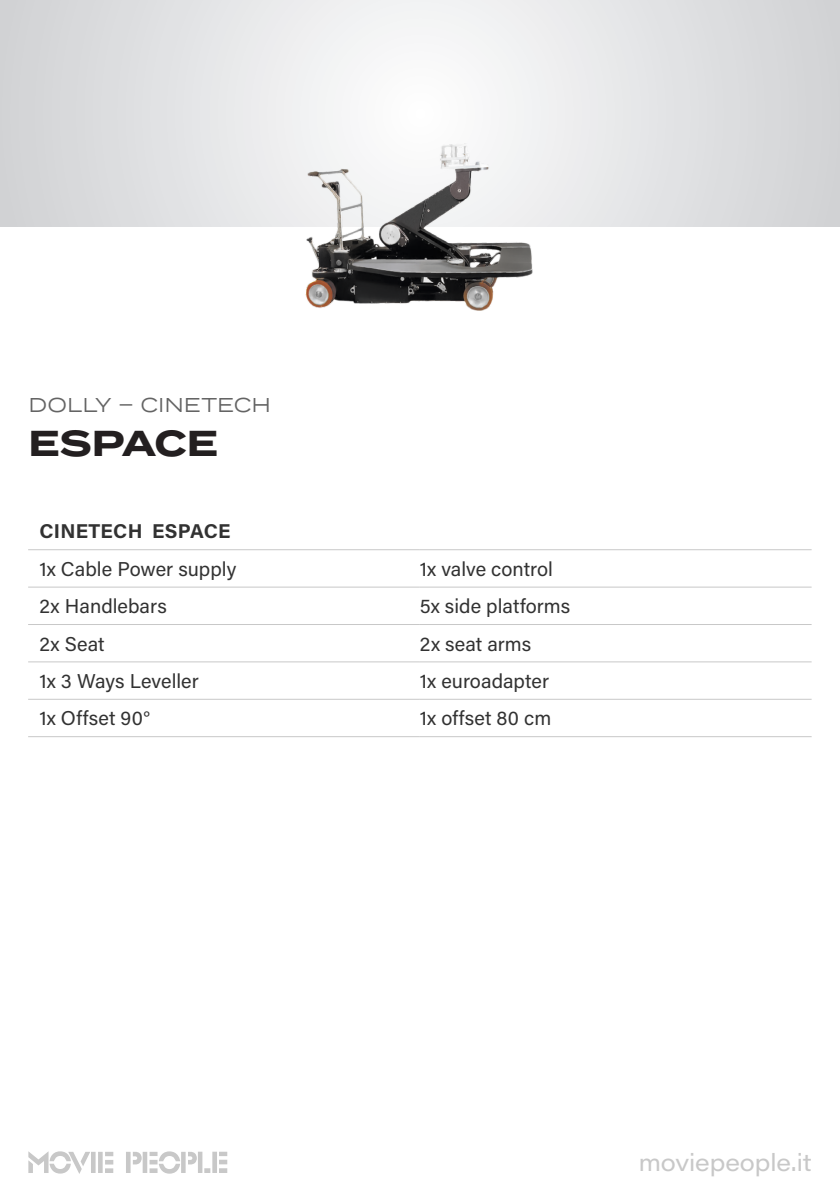
<style>
.page{position:relative;width:840px;height:1191px;background:#fff}
.page>*{position:absolute;margin:0;border:0;box-sizing:border-box;transform-origin:0 0}
.t1{font:700 36px "Termina";color:#231f20}
.t2{font:24px "Acumin Pro Wide";letter-spacing:-.005em;color:#c8c8c8}
.t3{font:20px "Acumin Pro";letter-spacing:.005em;color:#323232}
.t4{font:20px "Termina";color:#646464}
.t5{font:700 20px "Acumin Pro";letter-spacing:.01em;color:#323232}
</style>
<div class="page">
<svg style="left:28px;top:1151px;width:199px;height:23px"></svg>
<svg style="left:0;top:0;width:839px;height:227px"></svg>
<hr style="left:28px;top:549px;width:391px;height:1px;background:#c8c8c8">
<hr style="left:28px;top:587px;width:391px;height:1px;background:#c8c8c8">
<hr style="left:28px;top:624px;width:391px;height:1px;background:#c8c8c8">
<hr style="left:28px;top:661px;width:391px;height:1px;background:#c8c8c8">
<hr style="left:28px;top:699px;width:391px;height:1px;background:#c8c8c8">
<hr style="left:419px;top:549px;width:392px;height:1px;background:#c8c8c8">
<hr style="left:419px;top:587px;width:392px;height:1px;background:#c8c8c8">
<hr style="left:419px;top:624px;width:392px;height:1px;background:#c8c8c8">
<hr style="left:419px;top:661px;width:392px;height:1px;background:#c8c8c8">
<hr style="left:419px;top:699px;width:392px;height:1px;background:#c8c8c8">
<hr style="left:28px;top:736px;width:391px;height:1px;background:#c8c8c8">
<hr style="left:419px;top:736px;width:392px;height:1px;background:#c8c8c8">
<img style="left:306px;top:143px;width:227px;height:167px">
<p class="t4" style="left:28px;top:391px;width:244px">DOLLY – CINETECH</p>
<p class="t1" style="left:28px;top:416px;width:191px">ESPACE</p>
<p class="t5" style="left:39px;top:517px;width:192px">CINETECH ESPACE</p>
<p class="t3" style="left:39px;top:555px;width:198px">1x Cable Power supply</p>
<p class="t3" style="left:419px;top:555px;width:134px">1x valve control</p>
<p class="t3" style="left:39px;top:592px;width:129px">2x Handlebars</p>
<p class="t3" style="left:419px;top:592px;width:152px">5x side platforms</p>
<p class="t3" style="left:39px;top:629px;width:67px">2x Seat</p>
<p class="t3" style="left:419px;top:629px;width:113px">2x seat arms</p>
<p class="t3" style="left:39px;top:667px;width:161px">1x 3 Ways Leveller</p>
<p class="t3" style="left:419px;top:667px;width:131px">1x euroadapter</p>
<p class="t3" style="left:39px;top:704px;width:112px">1x Offset 90°</p>
<p class="t3" style="left:419px;top:704px;width:133px">1x offset 80 cm</p>
<p class="t2" style="left:638px;top:1145px;width:174px">moviepeople.it</p>
</div>
